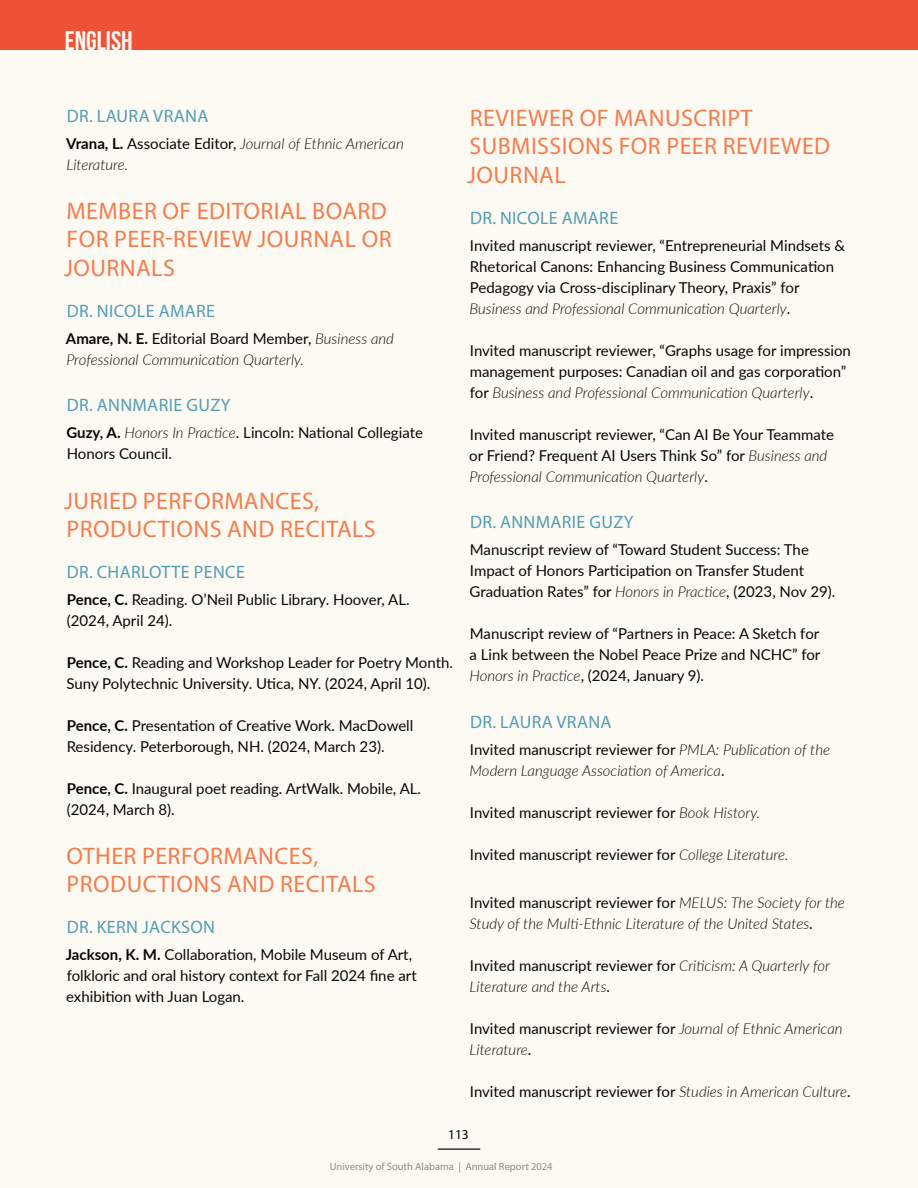
<style>
.page{position:relative;width:918px;height:1188px;background:#fdfaf3}
.page>*{position:absolute;margin:0;border:0;box-sizing:border-box;transform-origin:0 0}
.t1{font:700 27px "Bebas Neue";color:#fdfaf3}
.t2{font:24px/28.5px "Myriad Pro";letter-spacing:.02em;color:#f47d4d}
.t3{font:18px "Myriad Pro";letter-spacing:.02em;color:#539db5}
.t4{font:15px/21px "Lato";color:#0a0604}
.t5{font:italic 300 15px/21px "Lato";color:#0a0604}
.t6{font:15px/21px "Myriad Pro";color:#0a0604}
.t7{font:15px "Myriad Pro";color:#00548b}
.t8{font:13.5px "Myriad Pro";color:#000}
.t9{font:10.5px "Myriad Pro";color:#928884}
.t10{font:10.5px "Myriad Pro";color:#453638}
.s1{font-weight:700;font-style:normal}
.s2{font-weight:400;font-style:normal}
.s3{font-weight:700}
.s4{font-weight:300;font-style:italic}
.s5{color:#0a0604}
.s6{color:#00548b}
</style>
<div class="page">
<div style="left:0;top:0;width:918px;height:50px;background:#ed5136"></div>
<hr style="left:438px;top:1148px;width:42px;height:2px;background:#453638">
<h1 class="t1" style="left:65px;top:26px;width:69px">ENGLISH</h1>
<h4 class="t3" style="left:67px;top:104px;width:143px">DR. LAURA VRANA</h4>
<p class="t5" style="left:66px;top:132px;width:339px"><span class="s1">Vrana, L.</span> <span class="s2">Associate Editor,</span> Journal of Ethnic American<br>Literature.</p>
<h3 class="t2" style="left:64px;top:196px;width:329px">MEMBER OF EDITORIAL BOARD<br>FOR PEER-REVIEW JOURNAL OR<br>JOURNALS</h3>
<h4 class="t3" style="left:67px;top:299px;width:150px">DR. NICOLE AMARE</h4>
<p class="t5" style="left:66px;top:327px;width:330px"><span class="s1">Amare, N. E.</span> <span class="s2">Editorial Board Member,</span> Business and<br>Professional Communication Quarterly.</p>
<h4 class="t3" style="left:67px;top:394px;width:165px">DR. ANNMARIE GUZY</h4>
<p class="t4" style="left:66px;top:421px;width:358px"><span class="s3">Guzy, A.</span> <span class="s4">Honors In Practice</span>. Lincoln: National Collegiate<br>Honors Council.</p>
<h3 class="t2" style="left:64px;top:486px;width:313px">JURIED PERFORMANCES,<br>PRODUCTIONS AND RECITALS</h3>
<h4 class="t3" style="left:67px;top:560px;width:180px">DR. CHARLOTTE PENCE</h4>
<p class="t4" style="left:67px;top:588px;width:344px"><span class="s3">Pence, C.</span> Reading. O’Neil Public Library. Hoover, AL. (2024, April 24).</p>
<p class="t4" style="left:67px;top:651px;width:388px"><span class="s3">Pence, C.</span> Reading and Workshop Leader for Poetry Month.<br>Suny Polytechnic University. Utica, NY. (2024, April 10).</p>
<p class="t4" style="left:67px;top:714px;width:348px"><span class="s3">Pence, C.</span> Presentation of Creative Work. MacDowell<br>Residency. Peterborough, NH. (2024, March 23).</p>
<p class="t4" style="left:67px;top:777px;width:356px"><span class="s3">Pence, C.</span> Inaugural poet reading. ArtWalk. Mobile, AL. (2024, March 8).</p>
<h3 class="t2" style="left:66px;top:841px;width:311px">OTHER PERFORMANCES,<br>PRODUCTIONS AND RECITALS</h3>
<h4 class="t3" style="left:67px;top:916px;width:150px">DR. KERN JACKSON</h4>
<p class="t4" style="left:66px;top:943px;width:353px"><span class="s3">Jackson, K. M.</span> Collaboration, Mobile Museum of Art, folkloric and oral history context for Fall 2024 fine art exhibition with Juan Logan.</p>
<p class="t7" style="left:66px;top:926px;width:223px">Department Chair: <span class="s5">Dr. Tim Sherman</span></p>
<p class="t6" style="left:66px;top:966px;width:330px"><span class="s6">Professors:</span> Dr. Brian Axsmith, Dr. Kelly M jor, Dr. John<br>McCreadie, Dr. Tim Sherm</p>
<h3 class="t2" style="left:467px;top:103px;width:364px">REVIEWER OF MANUSCRIPT<br>SUBMISSIONS FOR PEER REVIEWED<br>JOURNAL</h3>
<h4 class="t3" style="left:470px;top:206px;width:150px">DR. NICOLE AMARE</h4>
<p class="t4" style="left:470px;top:234px;width:377px">Invited manuscript reviewer, “Entrepreneurial Mindsets &amp; Rhetorical Canons: Enhancing Business Communication Pedagogy via Cross-disciplinary Theory, Praxis” for <span class="s4">Business and Professional Communication Quarterly</span>.</p>
<p class="t4" style="left:470px;top:339px;width:383px">Invited manuscript reviewer, “Graphs usage for impression management purposes: Canadian oil and gas corporation” for <span class="s4">Business and Professional Communication Quarterly</span>.</p>
<p class="t4" style="left:469px;top:423px;width:366px">Invited manuscript reviewer, “Can AI Be Your Teammate or Friend? Frequent AI Users Think So” for <span class="s4">Business and<br>Professional Communication Quarterly</span>.</p>
<h4 class="t3" style="left:470px;top:511px;width:165px">DR. ANNMARIE GUZY</h4>
<p class="t4" style="left:470px;top:538px;width:367px">Manuscript review of “Toward Student Success: The<br>Impact of Honors Participation on Transfer Student<br>Graduation Rates” for <span class="s4">Honors in Practice</span>, (2023, Nov 29).</p>
<p class="t4" style="left:469px;top:622px;width:352px;text-align:justify">Manuscript review of “Partners in Peace: A Sketch for a Link between the Nobel Peace Prize and NCHC” for <span class="s4">Honors in Practice</span>, (2024, January 9).</p>
<h4 class="t3" style="left:470px;top:710px;width:143px">DR. LAURA VRANA</h4>
<p class="t5" style="left:470px;top:738px;width:362px"><span class="s2">Invited manuscript reviewer for</span> PMLA: Publication of the<br>Modern Language Association of America<span class="s2">.</span></p>
<p class="t4" style="left:470px;top:801px;width:292px">Invited manuscript reviewer for <span class="s4">Book History.</span></p>
<p class="t4" style="left:470px;top:843px;width:320px">Invited manuscript reviewer for <span class="s4">College Literature.</span></p>
<p class="t5" style="left:469px;top:891px;width:377px"><span class="s2">Invited manuscript reviewer for</span> MELUS: The Society for the<br>Study of the Multi-Ethnic Literature of the United States<span class="s2">.</span></p>
<p class="t5" style="left:470px;top:954px;width:362px"><span class="s2">Invited manuscript reviewer for</span> Criticism: A Quarterly for<br>Literature and the Arts<span class="s2">.</span></p>
<p class="t5" style="left:470px;top:1017px;width:374px"><span class="s2">Invited manuscript reviewer for</span> Journal of Ethnic American<br>Literature<span class="s2">.</span></p>
<p class="t4" style="left:470px;top:1080px;width:382px">Invited manuscript reviewer for <span class="s4">Studies in American Culture</span>.</p>
<p class="t8" style="left:448px;top:1127px;width:22px">113</p>
<p class="t9" style="left:330px;top:1160px;width:224px">University of South Alabama | Annual Report 2024</p>
<p class="t10" style="left:542px;top:1160px;width:12px">16</p>
</div>
